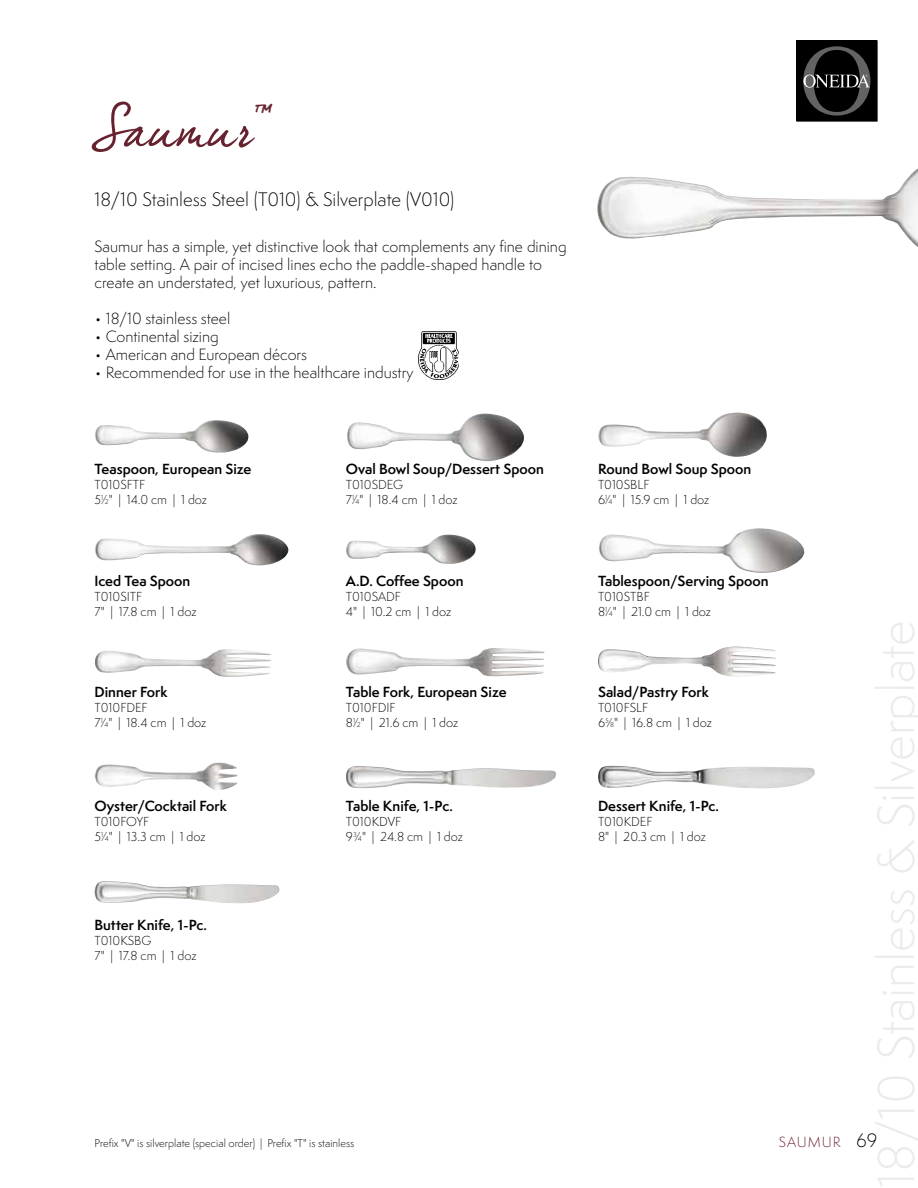
<style>
.page{position:relative;width:918px;height:1188px;background:#fff}
.page>*{position:absolute;margin:0;border:0;box-sizing:border-box;transform-origin:0 0}
.t1{font:54px "dear Joesmooth";color:#66222e}
.t2{font:300 18px "Semplicita Pro";color:#000}
.t3{font:300 15px/18px "Semplicita Pro";color:#000}
.t4{font:600 13.5px "Semplicita Pro";color:#000}
.t5{font:300 13.5px "Semplicita Pro";letter-spacing:.075em;color:#66222e}
.t6{font:300 12px/15px "Semplicita Pro";color:#000}
.t7{font:300 10.5px "Semplicita Pro";color:#000}
.s1{font-size:6.6px}
.s2{font-size:18px;color:#000}
</style>
<div class="page">
<div style="left:797px;top:41px;width:80px;height:80px;background:#000"></div>
<div style="left:796px;top:40px;width:82px;height:82px;border:1px solid #000"></div>
<svg style="left:803px;top:46px;width:67px;height:70px"></svg>
<img style="left:418px;top:332px;width:41px;height:48px">
<img style="left:95px;top:420px;width:153px;height:33px">
<img style="left:597px;top:168px;width:321px;height:79px">
<img style="left:346px;top:535px;width:130px;height:29px">
<img style="left:599px;top:528px;width:206px;height:45px">
<img style="left:346px;top:648px;width:199px;height:28px">
<img style="left:347px;top:413px;width:177px;height:48px">
<img style="left:598px;top:412px;width:169px;height:45px">
<img style="left:95px;top:534px;width:193px;height:32px">
<img style="left:598px;top:647px;width:178px;height:29px">
<img style="left:598px;top:766px;width:217px;height:22px">
<img style="left:346px;top:766px;width:210px;height:22px">
<img style="left:95px;top:762px;width:143px;height:28px">
<img style="left:94px;top:881px;width:185px;height:23px">
<img style="left:95px;top:649px;width:176px;height:28px">
<h1 class="t1" style="left:94px;top:95px;width:181px">Saumur<sup>™</sup></h1>
<h2 class="t2" style="left:94px;top:187px;width:361px">18/10 Stainless Steel (T010) &amp; Silverplate (V010)</h2>
<p class="t3" style="left:95px;top:237px;width:474px">Saumur has a simple, yet distinctive look that complements any fine dining table setting. A pair of incised lines echo the paddle-shaped handle to create an understated, yet luxurious, pattern.</p>
<p class="t3" style="left:95px;top:309px;width:137px">• 18/10 stainless steel</p>
<p class="t3" style="left:95px;top:327px;width:126px">• Continental sizing</p>
<p class="t3" style="left:95px;top:345px;width:214px">• American and European décors</p>
<p class="t3" style="left:95px;top:363px;width:320px">• Recommended for use in the healthcare industry</p>
<p class="t4" style="left:95px;top:459px;width:158px">Teaspoon, European Size</p>
<p class="t6" style="left:95px;top:477px;width:114px">T010SFTF<br>5<sup>1</sup>⁄<span class="s1">2</span>" | 14.0 cm | 1 doz</p>
<p class="t4" style="left:95px;top:571px;width:97px">Iced Tea Spoon</p>
<p class="t6" style="left:95px;top:589px;width:103px">T010SITF<br>7" | 17.8 cm | 1 doz</p>
<p class="t4" style="left:95px;top:682px;width:74px">Dinner Fork</p>
<p class="t6" style="left:95px;top:700px;width:113px">T010FDEF<br>7<sup>1</sup>⁄<span class="s1">4</span>" | 18.4 cm | 1 doz</p>
<p class="t4" style="left:95px;top:796px;width:134px">Oyster/Cocktail Fork</p>
<p class="t6" style="left:95px;top:814px;width:112px">T010FOYF<br>5<sup>1</sup>⁄<span class="s1">4</span>" | 13.3 cm | 1 doz</p>
<p class="t4" style="left:95px;top:915px;width:114px">Butter Knife, 1-Pc.</p>
<p class="t6" style="left:95px;top:933px;width:103px">T010KSBG<br>7" | 17.8 cm | 1 doz</p>
<p class="t4" style="left:346px;top:459px;width:199px">Oval Bowl Soup/Dessert Spoon</p>
<p class="t6" style="left:346px;top:477px;width:113px">T010SDEG<br>7<sup>1</sup>⁄<span class="s1">4</span>" | 18.4 cm | 1 doz</p>
<p class="t4" style="left:346px;top:571px;width:119px">A.D. Coffee Spoon</p>
<p class="t6" style="left:346px;top:589px;width:107px">T010SADF<br>4" | 10.2 cm | 1 doz</p>
<p class="t4" style="left:346px;top:682px;width:162px">Table Fork, European Size</p>
<p class="t6" style="left:346px;top:700px;width:114px">T010FDIF<br>8<sup>1</sup>⁄<span class="s1">2</span>" | 21.6 cm | 1 doz</p>
<p class="t4" style="left:346px;top:796px;width:108px">Table Knife, 1-Pc.</p>
<p class="t6" style="left:346px;top:814px;width:119px">T010KDVF<br>9<sup>3</sup>⁄<span class="s1">4</span>" | 24.8 cm | 1 doz</p>
<p class="t4" style="left:598px;top:459px;width:155px">Round Bowl Soup Spoon</p>
<p class="t6" style="left:598px;top:477px;width:113px">T010SBLF<br>6<sup>1</sup>⁄<span class="s1">4</span>" | 15.9 cm | 1 doz</p>
<p class="t4" style="left:598px;top:571px;width:172px">Tablespoon/Serving Spoon</p>
<p class="t6" style="left:598px;top:589px;width:115px">T010STBF<br>8<sup>1</sup>⁄<span class="s1">4</span>" | 21.0 cm | 1 doz</p>
<p class="t4" style="left:598px;top:682px;width:112px">Salad/Pastry Fork</p>
<p class="t6" style="left:598px;top:700px;width:115px">T010FSLF<br>6<sup>5</sup>⁄<span class="s1">8</span>" | 16.8 cm | 1 doz</p>
<p class="t4" style="left:598px;top:796px;width:123px">Dessert Knife, 1-Pc.</p>
<p class="t6" style="left:598px;top:814px;width:110px">T010KDEF<br>8" | 20.3 cm | 1 doz</p>
<p class="t7" style="left:94px;top:1137px;width:261px">Prefix "V" is silverplate (special order) | Prefix "T" is stainless</p>
<p class="t5" style="left:779px;top:1133px;width:100px">SAUMUR <span class="s2">69</span></p>
</div>
